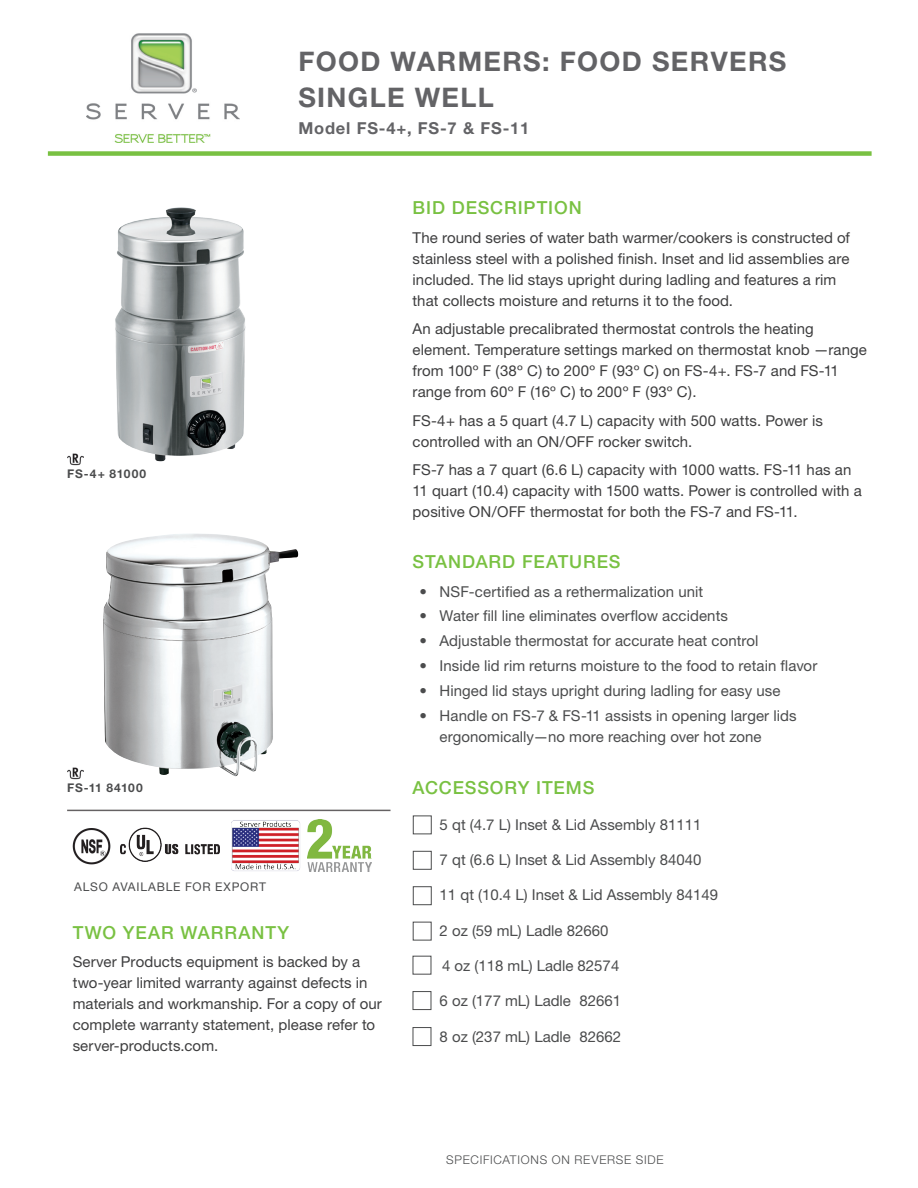
<style>
.page{position:relative;width:918px;height:1188px;background:#fff}
.page>*{position:absolute;margin:0;border:0;box-sizing:border-box;transform-origin:0 0}
.t1{font:700 27px/36px "Helvetica Neue";letter-spacing:.05em;color:#636366}
.t2{font:500 18px "Helvetica Neue";letter-spacing:.05em;color:#79c142}
.t3{font:700 16.5px "Helvetica Neue";letter-spacing:.05em;color:#636366}
.t4{font:15px/21px "Helvetica Neue";letter-spacing:.005em;color:#3e3e3f}
.t5{font:15px/21px "Helvetica Neue";color:#4b4c4d}
.t6{font:300 12px "Helvetica Neue";letter-spacing:.06em;color:#4b4c4d}
.t7{font:12px "Helvetica Neue";letter-spacing:.065em;color:#4b4c4d}
.t8{font:700 12px "Helvetica Neue";letter-spacing:.065em;color:#4b4c4d}
</style>
<div class="page">
<div style="left:48px;top:151px;width:824px;height:5px;background:#79c142"></div>
<img style="left:87px;top:33px;width:152px;height:110px">
<hr style="left:67px;top:810px;width:324px;height:1px;background:#231f20">
<img style="left:73px;top:828px;width:37px;height:37px">
<img style="left:120px;top:827px;width:100px;height:35px">
<img style="left:231px;top:820px;width:69px;height:51px">
<img style="left:307px;top:819px;width:64px;height:52px">
<img style="left:115px;top:207px;width:131px;height:255px">
<img style="left:103px;top:534px;width:195px;height:242px">
<div style="left:413px;top:816px;width:19px;height:18px;border:1px solid #4b4c4d"></div>
<div style="left:413px;top:851px;width:19px;height:19px;border:1px solid #4b4c4d"></div>
<div style="left:413px;top:886px;width:19px;height:19px;border:1px solid #4b4c4d"></div>
<div style="left:413px;top:922px;width:19px;height:18px;border:1px solid #4b4c4d"></div>
<div style="left:413px;top:991px;width:18px;height:19px;border:1px solid #4b4c4d"></div>
<div style="left:413px;top:1027px;width:18px;height:19px;border:1px solid #4b4c4d"></div>
<img style="left:67px;top:453px;width:16px;height:12px">
<img style="left:67px;top:767px;width:16px;height:13px">
<h1 class="t1" style="left:298px;top:43px;width:490px">FOOD WARMERS: FOOD SERVERS<br>SINGLE WELL</h1>
<p class="t3" style="left:298px;top:118px;width:233px">Model FS-4+, FS-7 &amp; FS-11</p>
<p class="t8" style="left:67px;top:467px;width:81px">FS-4+ 81000</p>
<p class="t8" style="left:67px;top:780px;width:77px">FS-11 84100</p>
<p class="t7" style="left:74px;top:880px;width:193px">Also available for export</p>
<p class="t2" style="left:73px;top:922px;width:218px">TWO YEAR WARRANTY</p>
<p class="t4" style="left:73px;top:951px;width:311px">Server Products equipment is backed by a two-year limited warranty against defects in materials and workmanship. For a copy of our complete warranty statement, please refer to server-products.com.</p>
<p class="t2" style="left:413px;top:197px;width:171px">BID DESCRIPTION</p>
<p class="t4" style="left:413px;top:227px;width:439px">The round series of water bath warmer/cookers is constructed of stainless steel with a polished finish. I nset and lid assemblies are included. The lid stays upright during ladling and features a rim that collects moisture and returns it to the food.</p>
<p class="t4" style="left:413px;top:318px;width:456px">An adjustable precalibrated thermostat controls the heating element. Temperature settings marked on thermostat knob —range from 100º F (38º C) to 200º F (93º C) on FS-4+. FS-7 and FS-11 range from 60º F (16º C) to 200º F (93º C).</p>
<p class="t4" style="left:413px;top:410px;width:412px">FS-4+ has a 5 quart (4.7 L) capacity with 500 watts. Power is controlled with an ON/OFF</p>
<p class="t4" style="left:413px;top:427px;width:440px;line-height:28.5px;text-indent:186px">rocker switch.<br>FS-7 has a 7 quart (6.6 L) capacity with 1000 watts. FS-11 has an</p>
<p class="t4" style="left:413px;top:480px;width:451px">11 quart (10.4) capacity with 1500 watts. Power is controlled with a positive ON/OFF</p>
<p class="t4" style="left:530px;top:501px;width:269px">thermostat for both the FS-7 and FS-11.</p>
<p class="t2" style="left:413px;top:551px;width:209px">STANDARD FEATURES</p>
<p class="t5" style="left:419px;top:581px;width:285px">• NSF-certified as a rethermalization unit</p>
<p class="t5" style="left:419px;top:605px;width:310px">• Water fill line eliminates overflow accidents</p>
<p class="t5" style="left:419px;top:630px;width:341px">• Adjustable thermostat for accurate heat control</p>
<p class="t5" style="left:419px;top:655px;width:400px">• I nside lid rim returns moisture to the food to retain flavor</p>
<p class="t5" style="left:419px;top:680px;width:363px">• Hinged lid stays upright during ladling for easy use</p>
<p class="t5" style="left:440px;top:705px;width:359px;text-indent:-20px">• Handle on FS-7 &amp; FS-11 assists in opening larger lids ergonomically—no more reaching over hot zone</p>
<p class="t2" style="left:413px;top:777px;width:183px">ACCESSORY ITEMS</p>
<p class="t5" style="left:440px;top:814px;width:263px">5 qt (4.7 L) I nset &amp; Lid Assembly 81111</p>
<p class="t5" style="left:440px;top:849px;width:263px">7 qt (6.6 L) I nset &amp; Lid Assembly 84040</p>
<p class="t5" style="left:440px;top:884px;width:280px">11 qt (10.4 L) I nset &amp; Lid Assembly 84149</p>
<p class="t5" style="left:440px;top:920px;width:170px">2 oz (59 mL) Ladle 82660</p>
<p class="t5" style="left:442px;top:955px;width:179px">4 oz (118 mL) Ladle 82574</p>
<p class="t5" style="left:440px;top:990px;width:183px">6 oz (177 mL) Ladle 82661</p>
<p class="t5" style="left:440px;top:1026px;width:183px">8 oz (237 mL) Ladle 82662</p>
<p class="t6" style="left:446px;top:1153px;width:219px">SPECIFICATIONS ON REVERSE SIDE</p>
</div>
